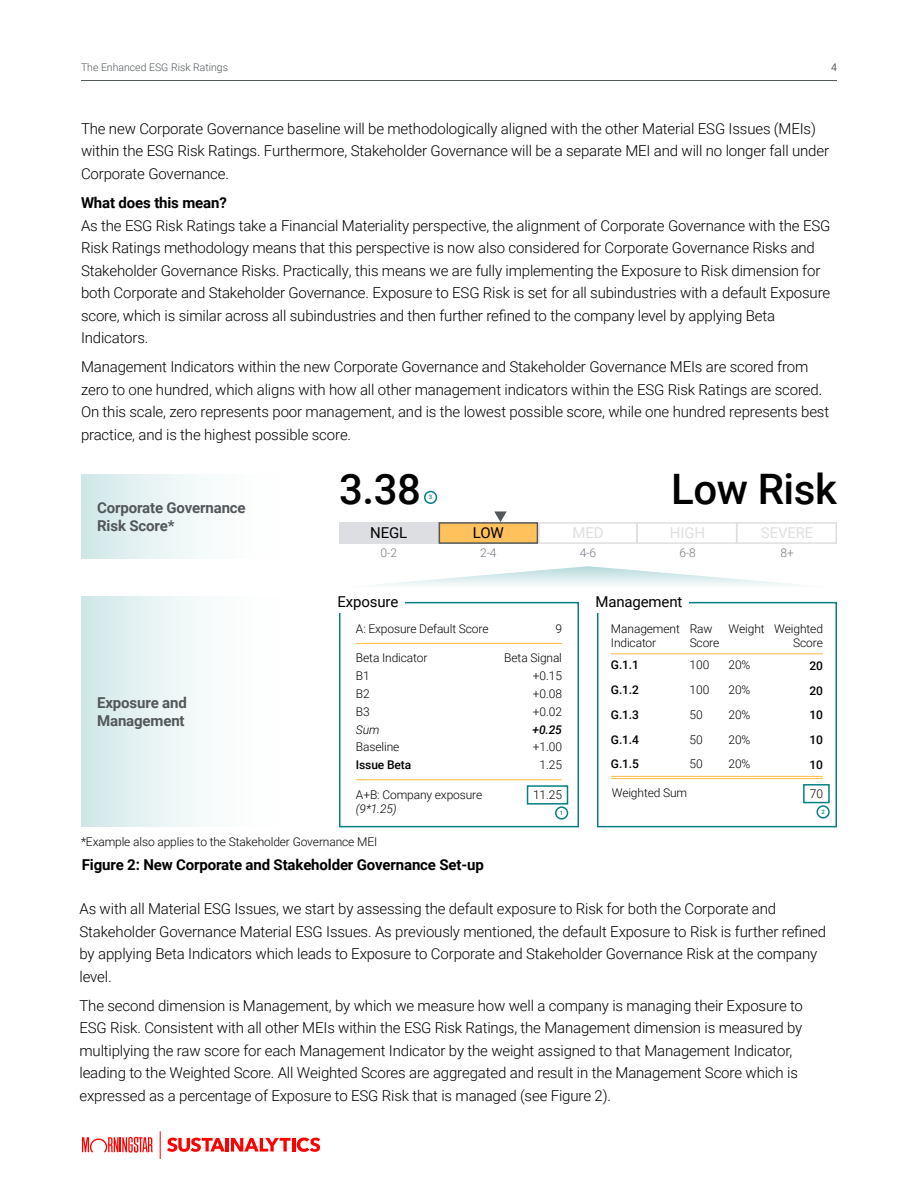
<style>
.page{position:relative;width:918px;height:1188px;background:#fff}
.page>*{position:absolute;margin:0;border:0;box-sizing:border-box;transform-origin:0 0}
.t1{font:500 42px "Roboto";letter-spacing:-.01em;color:#000}
.t2{font:300 15px/22.5px "Roboto";letter-spacing:-.01em;color:#000}
.t3{font:700 15px "Roboto";letter-spacing:-.01em;color:#000}
.t4{font:700 15px/18px "Roboto";letter-spacing:-.01em;color:#52575a}
.t5{font:15px "Roboto";letter-spacing:-.01em;color:#000}
.t6{font:15px "Roboto";letter-spacing:-.01em;color:#e0dfdf}
.t7{font:300 12px/24.8px "Roboto";letter-spacing:-.01em;color:#000}
.t8{font:500 12px/24.8px "Roboto";letter-spacing:-.01em;color:#000;text-align:justify}
.t9{font:300 12px "Roboto";color:#747881}
.t10{font:italic 300 12px "Roboto";color:#000}
.t11{font:italic 500 12px "Roboto";color:#000}
.t12{font:300 10.5px "Roboto";color:#52575a}
.t13{font:10.5px "Roboto";color:#5d6164}
.t14{font:500 6px "Roboto";color:#068085}
</style>
<div class="page">
<hr style="left:81px;top:80px;width:756px;height:1px;background:#52575a">
<svg style="left:82px;top:1137px;width:71px;height:16px"></svg>
<svg style="left:160px;top:1131px;width:1px;height:28px"></svg>
<svg style="left:167px;top:1138px;width:58px;height:14px"></svg>
<hr style="left:226px;top:1138px;width:3px;height:14px;background:#f00">
<svg style="left:231px;top:1138px;width:60px;height:14px"></svg>
<hr style="left:292px;top:1138px;width:4px;height:14px;background:#f00">
<svg style="left:297px;top:1138px;width:23px;height:14px"></svg>
<div style="left:339px;top:522px;width:100px;height:22px;background:#dcdee2"></div>
<div style="left:439px;top:522px;width:99px;height:22px;background:#fec15b;border:2px solid #52575a"></div>
<div style="left:538px;top:522px;width:100px;height:22px;border:2px solid #e0dfdf"></div>
<div style="left:636px;top:522px;width:101px;height:22px;border:2px solid #e0dfdf"></div>
<div style="left:736px;top:522px;width:101px;height:22px;border:2px solid #e0dfdf"></div>
<svg style="left:494px;top:511px;width:13px;height:11px"></svg>
<div style="left:339px;top:602px;width:240px;height:225px;border:2px solid #068085"></div>
<div style="left:338px;top:595px;width:10px;height:18px;background:#fff"></div>
<div style="left:338px;top:597px;width:67px;height:10px;background:#fff"></div>
<div style="left:597px;top:602px;width:240px;height:225px;border:2px solid #068085"></div>
<div style="left:596px;top:595px;width:10px;height:18px;background:#fff"></div>
<div style="left:596px;top:597px;width:93px;height:10px;background:#fff"></div>
<hr style="left:356px;top:643px;width:206px;height:1px;background:#fdba42">
<hr style="left:356px;top:779px;width:206px;height:1px;background:#fdba42">
<div style="left:527px;top:785px;width:41px;height:20px;border:2px solid #068085"></div>
<hr style="left:611px;top:653px;width:212px;height:1px;background:#fdba42">
<hr style="left:611px;top:776px;width:212px;height:1px;background:#fdba42">
<hr style="left:611px;top:778px;width:212px;height:1px;background:#fdba42">
<div style="left:803px;top:784px;width:27px;height:19px;border:2px solid #068085"></div>
<div style="left:81px;top:474px;width:240px;height:85px;background:linear-gradient(to right,#d8ebeb,#fff)"></div>
<div style="left:81px;top:597px;width:240px;height:230px;background:linear-gradient(to right,#d8ebeb,#fff)"></div>
<svg style="left:378px;top:566px;width:420px;height:19px"></svg>
<div style="left:555px;top:806px;width:13px;height:14px;border:2px solid #068085;border-radius:50%"></div>
<div style="left:817px;top:805px;width:13px;height:14px;border:2px solid #068085;border-radius:50%"></div>
<div style="left:424px;top:491px;width:13px;height:13px;border:2px solid #068085;border-radius:50%"></div>
<p class="t12" style="left:81px;top:60px;width:149px">The Enhanced ESG Risk Ratings</p>
<p class="t13" style="left:831px;top:60px;width:7px">4</p>
<p class="t2" style="left:81px;top:117px;width:750px">The new Corporate Governance baseline will be methodologically aligned with the other Material ESG Issues (MEIs) within the ESG Risk Ratings. Furthermore, Stakeholder Governance will be a separate MEI and will no longer fall under<br>Corporate Governance.</p>
<p class="t3" style="left:81px;top:192px;width:147px">What does this mean?</p>
<p class="t2" style="left:81px;top:213px;width:751px">As the ESG Risk Ratings take a Financial Materiality perspective, the alignment of Corporate Governance with the ESG Risk Ratings methodology means that this perspective is now also considered for Corporate Governance Risks and Stakeholder Governance Risks. Practically, this means we are fully implementing the Exposure to Risk dimension for both Corporate and Stakeholder Governance. Exposure to ESG Risk is set for all subindustries with a default Exposure score, which is similar across all subindustries and then further refined to the company level by applying Beta Indicators.</p>
<p class="t2" style="left:81px;top:355px;width:750px">Management Indicators within the new Corporate Governance and Stakeholder Governance MEIs are scored from zero to one hundred, which aligns with how all other management indicators within the ESG Risk Ratings are scored.<br>On this scale, zero represents poor management, and is the lowest possible score, while one hundred represents best practice, and is the highest possible score.</p>
<h1 class="t1" style="left:339px;top:460px;width:84px">3.38</h1>
<p class="t5" style="left:370px;top:522px;width:39px">NEGL</p>
<p class="t5" style="left:473px;top:522px;width:32px">LOW</p>
<p class="t6" style="left:572px;top:522px;width:33px">MED</p>
<p class="t6" style="left:670px;top:522px;width:37px">HIGH</p>
<p class="t6" style="left:761px;top:522px;width:54px">SEVERE</p>
<p class="t9" style="left:381px;top:544px;width:18px">0-2</p>
<p class="t9" style="left:480px;top:544px;width:18px">2-4</p>
<p class="t9" style="left:580px;top:544px;width:18px">4-6</p>
<p class="t9" style="left:679px;top:544px;width:18px">6-8</p>
<p class="t9" style="left:781px;top:544px;width:15px">8+</p>
<h1 class="t1" style="left:671px;top:460px;width:167px">Low Risk</h1>
<p class="t14" style="left:429px;top:493px;width:5px">3</p>
<p class="t4" style="left:97px;top:498px;width:150px">Corporate Governance<br>Risk Score*</p>
<p class="t4" style="left:97px;top:693px;width:91px">Exposure and<br>Management</p>
<p class="t5" style="left:338px;top:591px;width:62px">Exposure</p>
<p class="t5" style="left:596px;top:591px;width:88px">Management</p>
<p class="t7" style="left:356px;top:616px;width:134px">A: Exposure Default Score</p>
<p class="t7" style="left:555px;top:616px;width:8px">9</p>
<p class="t7" style="left:356px;top:648px;width:73px;line-height:18px">Beta Indicator<br>B1<br>B2<br>B3</p>
<p class="t10" style="left:356px;top:721px;width:25px">Sum</p>
<p class="t7" style="left:611px;top:622px;width:70px;line-height:13.5px">Management<br>Indicator</p>
<p class="t7" style="left:690px;top:622px;width:31px;line-height:13.5px">Raw<br>Score</p>
<p class="t7" style="left:729px;top:616px;width:38px">Weight</p>
<p class="t8" style="left:611px;top:652px;width:30px">G.1.1<br>G.1.2<br>G.1.3<br>G.1.4<br>G.1.5</p>
<p class="t7" style="left:690px;top:652px;width:21px">100<br>100<br>50<br>50<br>50</p>
<p class="t7" style="left:729px;top:652px;width:23px;text-align:justify">20% 20% 20% 20% 20%</p>
<p class="t8" style="left:809px;top:653px;width:15px">20<br>20<br>10<br>10<br>10</p>
<p class="t7" style="left:612px;top:780px;width:77px">Weighted Sum</p>
<p class="t7" style="left:810px;top:781px;width:15px">70</p>
<p class="t7" style="left:774px;top:622px;width:50px;line-height:13.5px;text-align:right">Weighted<br>Score</p>
<p class="t7" style="left:533px;top:648px;width:31px;line-height:18px;text-align:justify;text-indent:-29px">Beta Signal +0.15 +0.08 +0.02</p>
<p class="t11" style="left:533px;top:721px;width:31px">+0.25</p>
<p class="t7" style="left:356px;top:734px;width:45px">Baseline</p>
<p class="t8" style="left:356px;top:752px;width:57px">Issue Beta</p>
<p class="t7" style="left:533px;top:737px;width:31px;line-height:18px;text-align:center">+1.00<br>1.25</p>
<p class="t7" style="left:356px;top:782px;width:128px">A+B: Company exposure</p>
<p class="t10" style="left:356px;top:800px;width:42px">(9*1.25)</p>
<p class="t7" style="left:533px;top:782px;width:30px">11.25</p>
<p class="t14" style="left:560px;top:809px;width:5px">1</p>
<p class="t14" style="left:821px;top:808px;width:5px">2</p>
<p class="t7" style="left:81px;top:829px;width:298px">*Example also applies to the Stakeholder Governance MEI</p>
<p class="t3" style="left:82px;top:855px;width:403px">Figure 2: New Corporate and Stakeholder Governance Set-up</p>
<p class="t2" style="left:79px;top:897px;width:748px">As with all Material ESG Issues, we start by assessing the default exposure to Risk for both the Corporate and Stakeholder Governance Material ESG Issues. As previously mentioned, the default Exposure to Risk is further refined by applying Beta Indicators which leads to Exposure to Corporate and Stakeholder Governance Risk at the company level.</p>
<p class="t2" style="left:79px;top:994px;width:725px">The second dimension is Management, by which we measure how well a company is managing their Exposure to ESG Risk. Consistent with all other MEIs within the ESG Risk Ratings, the Management dimension is measured by multiplying the raw score for each Management Indicator by the weight assigned to that Management Indicator, leading to the Weighted Score. All Weighted Scores are aggregated and result in the Management Score which is expressed as a percentage of Exposure to ESG Risk that is managed (see Figure 2).</p>
</div>
